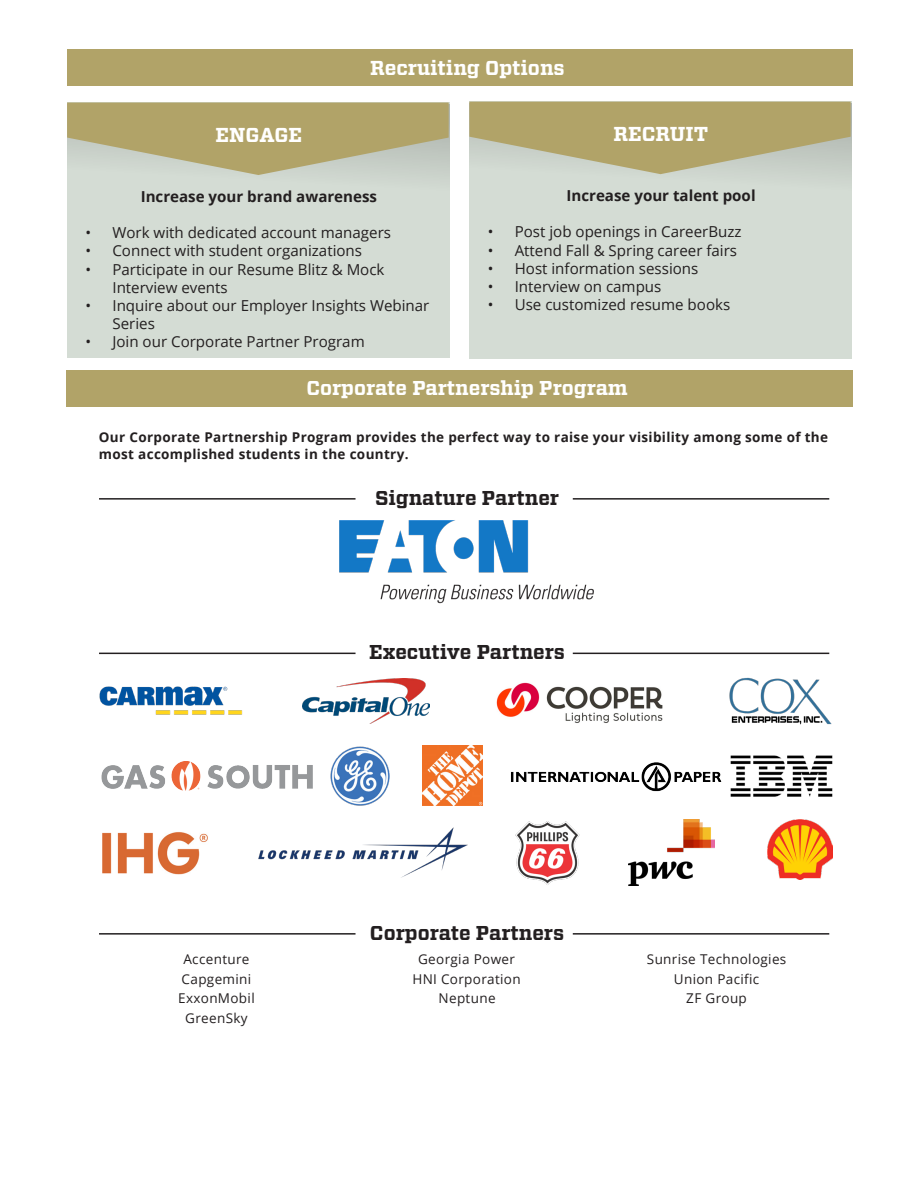
<style>
.page{position:relative;width:918px;height:1188px;background:#fff}
.page>*{position:absolute;margin:0;border:0;box-sizing:border-box;transform-origin:0 0}
.t1{font:700 20.1px "Vitesse";color:#fff}
.t2{font:700 19.95px "Vitesse";color:#231f20}
.t3{font:700 19.95px "Vitesse";color:#fff}
.t4{font:15.15px/18.1px "Open Sans";color:#231f20}
.t5{font:700 15.15px "Open Sans";color:#231f20}
.t6{font:700 13.5px/16.5px "Open Sans";letter-spacing:.025em;color:#231f20}
.t7{font:13.5px/19.5px "Open Sans";letter-spacing:.025em;color:#231f20;text-align:center}
</style>
<div class="page">
<div style="left:67px;top:50px;width:785px;height:36px;background:#b1a368"></div>
<div style="left:67px;top:103px;width:383px;height:255px;background:#d4dcd4"></div>
<svg style="left:67px;top:103px;width:382px;height:72px"></svg>
<div style="left:469px;top:102px;width:383px;height:257px;background:#d4dcd4"></div>
<svg style="left:469px;top:102px;width:382px;height:72px"></svg>
<div style="left:66px;top:370px;width:787px;height:36px;background:#b1a368"></div>
<hr style="left:99px;top:498px;width:257px;height:2px;background:#231f20">
<hr style="left:573px;top:498px;width:256px;height:2px;background:#231f20">
<img style="left:339px;top:520px;width:255px;height:83px">
<img style="left:99px;top:686px;width:144px;height:29px">
<img style="left:303px;top:678px;width:126px;height:46px">
<img style="left:729px;top:677px;width:103px;height:48px">
<hr style="left:99px;top:653px;width:257px;height:1px;background:#231f20">
<hr style="left:573px;top:653px;width:256px;height:1px;background:#231f20">
<hr style="left:99px;top:933px;width:257px;height:2px;background:#231f20">
<hr style="left:573px;top:933px;width:256px;height:2px;background:#231f20">
<img style="left:102px;top:761px;width:210px;height:29px">
<img style="left:331px;top:747px;width:59px;height:59px">
<img style="left:422px;top:746px;width:60px;height:60px">
<img style="left:511px;top:762px;width:211px;height:30px">
<img style="left:730px;top:755px;width:103px;height:42px">
<img style="left:102px;top:832px;width:106px;height:42px">
<img style="left:258px;top:827px;width:210px;height:51px">
<img style="left:515px;top:821px;width:64px;height:64px">
<img style="left:628px;top:820px;width:87px;height:65px">
<img style="left:767px;top:819px;width:66px;height:61px">
<img style="left:496px;top:682px;width:167px;height:41px">
<p class="t1" style="left:216px;top:122px;width:88px">ENGAGE</p>
<p class="t1" style="left:370px;top:54px;width:196px">Recruiting Options</p>
<p class="t1" style="left:614px;top:121px;width:96px">RECRUIT</p>
<p class="t5" style="left:141px;top:186px;width:238px">Increase your brand awareness</p>
<p class="t4" style="left:85px;top:223px;width:307px">• Work with dedicated account managers</p>
<p class="t4" style="left:85px;top:241px;width:278px">• Connect with student organizations</p>
<p class="t4" style="left:112px;top:260px;width:274px;text-indent:-27px">• Participate in our Resume Blitz &amp; Mock<br>Interview events</p>
<p class="t4" style="left:112px;top:296px;width:319px;text-indent:-27px">• Inquire about our Employer Insights Webinar<br>Series</p>
<p class="t4" style="left:85px;top:332px;width:281px">• Join our Corporate Partner Program</p>
<p class="t5" style="left:566px;top:185px;width:191px">Increase your talent pool</p>
<p class="t4" style="left:488px;top:222px;width:255px">• Post job openings in CareerBuzz</p>
<p class="t4" style="left:488px;top:241px;width:251px">• Attend Fall &amp; Spring career fairs</p>
<p class="t4" style="left:488px;top:259px;width:212px">• Host information sessions</p>
<p class="t4" style="left:488px;top:277px;width:175px">• Interview on campus</p>
<p class="t4" style="left:488px;top:295px;width:244px">• Use customized resume books</p>
<p class="t3" style="left:306px;top:375px;width:323px">Corporate Partnership Program</p>
<p class="t6" style="left:99px;top:429px;width:731px">Our Corporate Partnership Program provides the perfect way to raise your visibility among some of the most accomplished students in the country.</p>
<p class="t2" style="left:375px;top:484px;width:185px">Signature Partner</p>
<p class="t7" style="left:183px;top:949px;width:68px">Accenture</p>
<p class="t7" style="left:182px;top:969px;width:71px">Capgemini</p>
<p class="t7" style="left:178px;top:988px;width:78px">ExxonMobil</p>
<p class="t7" style="left:185px;top:1008px;width:64px">GreenSky</p>
<p class="t2" style="left:369px;top:639px;width:197px">Executive Partners</p>
<p class="t2" style="left:370px;top:919px;width:196px">Corporate Partners</p>
<p class="t7" style="left:412px;top:949px;width:110px">Georgia Power<br>HNI Corporation<br>Neptune</p>
<p class="t7" style="left:647px;top:949px;width:141px">Sunrise Technologies</p>
<p class="t7" style="left:674px;top:969px;width:87px">Union Pacific</p>
<p class="t7" style="left:686px;top:988px;width:62px">ZF Group</p>
</div>
